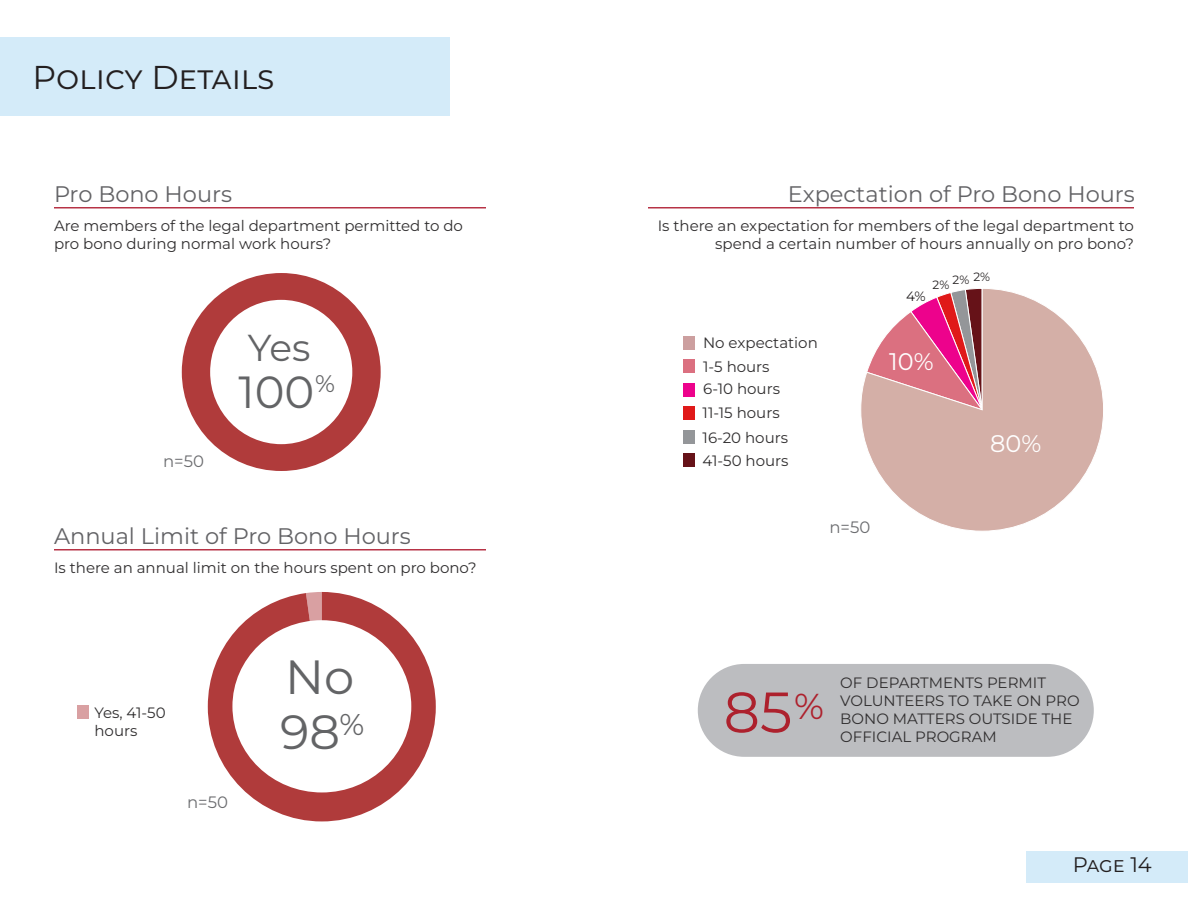
<style>
.page{position:relative;width:1188px;height:918px;background:#fff}
.page>*{position:absolute;margin:0;border:0;box-sizing:border-box;transform-origin:0 0}
.t1{font:100 57px "Montserrat";color:#ad212d}
.t2{font:100 48px "Montserrat";color:#636466}
.t3{font:100 45px "Montserrat";color:#636466}
.t4{font:100 37.5px "Montserrat";color:#636466}
.t5{font:100 36px "Montserrat";color:#ad212d}
.t6{font:100 33px "Montserrat";letter-spacing:.025em;color:#231f20}
.t7{font:100 30px "Montserrat";color:#636466}
.t8{font:100 24px "Montserrat";color:#fff}
.t9{font:100 24px "Montserrat";color:#636466}
.t10{font:100 22.5px "Montserrat";color:#636366}
.t11{font:100 21px "Montserrat";color:#231f20}
.t12{font:100 16.5px "Montserrat";color:#6c6d70}
.t13{font:100 15px/18px "Montserrat";color:#312f30}
.t14{font:100 13.5px "Montserrat";color:#231f20}
.t15{font:100 12px "Montserrat";color:#231f20}
</style>
<div class="page">
<hr style="left:648px;top:207px;width:486px;height:1px;background:#b73346">
<hr style="left:54px;top:549px;width:432px;height:1px;background:#b73346">
<hr style="left:54px;top:207px;width:432px;height:1px;background:#b73346">
<div style="left:698px;top:664px;width:396px;height:93px;background:#bcbdc0;border-radius:46px"></div>
<div style="left:77px;top:705px;width:12px;height:14px;background:#d9a0a2"></div>
<svg style="left:182px;top:273px;width:199px;height:198px"></svg>
<div style="left:210px;top:300px;width:142px;height:144px;background:#fff;border-radius:50%"></div>
<div style="left:1026px;top:851px;width:162px;height:32px;background:#d4ebf9"></div>
<div style="left:0;top:37px;width:450px;height:79px;background:#d4ebf9"></div>
<svg style="left:861px;top:288px;width:242px;height:243px"></svg>
<div style="left:683px;top:407px;width:12px;height:13px;background:#e01919"></div>
<div style="left:683px;top:430px;width:12px;height:14px;background:#949699"></div>
<div style="left:683px;top:360px;width:12px;height:13px;background:#db7080"></div>
<div style="left:683px;top:383px;width:12px;height:14px;background:#ed028c"></div>
<div style="left:683px;top:336px;width:12px;height:14px;background:#cc9f9f"></div>
<div style="left:683px;top:453px;width:12px;height:13px;background:#661218"></div>
<svg style="left:208px;top:592px;width:228px;height:229px;fill:#b03b3b"></svg>
<div style="left:232px;top:620px;width:179px;height:172px;background:#fff;border-radius:50%"></div>
<p class="t6" style="left:32px;top:55px;width:244px">Policy Details</p>
<p class="t10" style="left:54px;top:179px;width:180px">Pro Bono Hours</p>
<p class="t13" style="left:54px;top:216px;width:411px">Are members of the legal department permitted to do pro bono during normal work hours?</p>
<p class="t12" style="left:163px;top:450px;width:42px">n=50</p>
<p class="t4" style="left:248px;top:322px;width:64px">Yes</p>
<p class="t3" style="left:238px;top:362px;width:77px">100</p>
<p class="t9" style="left:315px;top:368px;width:21px">%</p>
<p class="t10" style="left:54px;top:521px;width:358px">Annual Limit of Pro Bono Hours</p>
<p class="t13" style="left:54px;top:558px;width:424px">Is there an annual limit on the hours spent on pro bono?</p>
<p class="t13" style="left:95px;top:703px;width:73px">Yes, 41-50</p>
<p class="t13" style="left:95px;top:721px;width:44px">hours</p>
<p class="t12" style="left:187px;top:791px;width:42px">n=50</p>
<p class="t2" style="left:285px;top:645px;width:71px">No</p>
<p class="t2" style="left:280px;top:700px;width:61px">98</p>
<p class="t7" style="left:339px;top:705px;width:26px">%</p>
<p class="t10" style="left:788px;top:179px;width:348px">Expectation of Pro Bono Hours</p>
<p class="t13" style="left:658px;top:216px;width:478px;text-align:right">Is there an expectation for members of the legal department to spend a certain number of hours annually on pro bono?</p>
<p class="t13" style="left:703px;top:334px;width:116px">No expectation</p>
<p class="t13" style="left:703px;top:357px;width:68px">1-5 hours</p>
<p class="t13" style="left:703px;top:379px;width:78px">6-10 hours</p>
<p class="t13" style="left:703px;top:403px;width:79px">11-15 hours</p>
<p class="t13" style="left:703px;top:451px;width:87px">41-50 hours</p>
<p class="t13" style="left:703px;top:428px;width:87px">16-20 hours</p>
<p class="t15" style="left:973px;top:269px;width:18px">2%</p>
<p class="t15" style="left:953px;top:272px;width:18px">2%</p>
<p class="t15" style="left:932px;top:277px;width:18px">2%</p>
<p class="t14" style="left:906px;top:287px;width:21px">4%</p>
<p class="t8" style="left:889px;top:345px;width:46px">10%</p>
<p class="t8" style="left:990px;top:428px;width:53px">80%</p>
<p class="t12" style="left:830px;top:516px;width:42px">n=50</p>
<p class="t1" style="left:724px;top:674px;width:70px">85</p>
<p class="t5" style="left:794px;top:683px;width:31px">%</p>
<p class="t13" style="left:840px;top:673px;width:241px">OF DEPARTMENTS PERMIT<br>VOLUNTEERS TO TAKE ON PRO<br>BONO MATTERS OUTSIDE THE</p>
<p class="t13" style="left:840px;top:727px;width:158px">OFFICIAL PROGRAM</p>
<p class="t11" style="left:1073px;top:850px;width:81px">Page 14</p>
<h3 class="t11" style="left:1062px;top:854px;width:81px">Page 14</h3>
</div>
